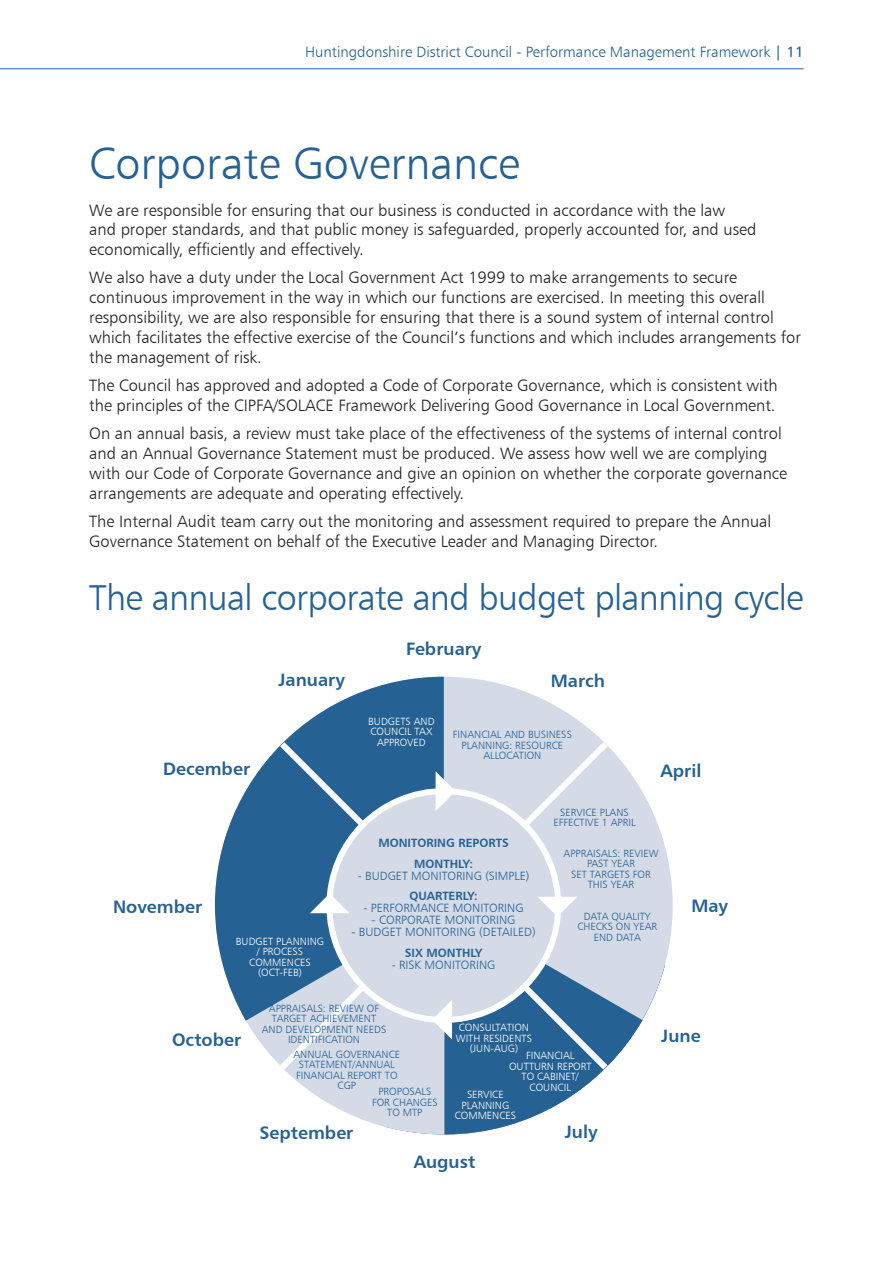
<style>
.page{position:relative;width:893px;height:1263px;background:#fff}
.page>*{position:absolute;margin:0;border:0;box-sizing:border-box;transform-origin:0 0}
.t1{font:45px "Humanist 777 BT Light B";color:#266194}
.t2{font:36px "Humanist 777 BT Light B";letter-spacing:-.02em;color:#266194}
.t3{font:18px "Humanist 777 BT Bold B";color:#266194}
.t4{font:16.5px/19.8px "Humanist 777 BT Light B";color:#231f20}
.t5{font:15px "Humanist 777 BT Light B";color:#266194}
.t6{font:12px "Humanist 777 BT Light B";color:#266194}
.t7{font:12px/20.5px "Humanist 777 BT Bold B";color:#266194;text-align:center}
.t8{font:10.5px/10.5px "Humanist 777 BT Light B";color:#266194;text-align:center}
.t9{font:10.5px/10.5px "Humanist 777 BT Light B";color:#fff;text-align:center}
.s1{font-family:"Humanist 777 BT Roman B"}
</style>
<div class="page">
<hr style="left:0;top:68px;width:804px;height:1px;background:#266194">
<div style="left:215px;top:677px;width:458px;height:457px;background:#d4dae6;border-radius:50%"></div>
<svg style="left:215px;top:677px;width:229px;height:344px;fill:#266194"></svg>
<svg style="left:274px;top:736px;width:337px;height:340px"></svg>
<div style="left:329px;top:791px;width:229px;height:229px;background:#d4dae6;border-radius:50%"></div>
<svg style="left:436px;top:771px;width:19px;height:40px"></svg>
<svg style="left:538px;top:897px;width:39px;height:20px"></svg>
<svg style="left:432px;top:963px;width:211px;height:171px"></svg>
<svg style="left:310px;top:893px;width:39px;height:20px"></svg>
<p class="t5" style="left:305px;top:42px;width:500px">Huntingdonshire District Council - Performance Management Framework <span class="s1">| 11</span></p>
<h1 class="t1" style="left:89px;top:135px;width:432px">Corporate Governance</h1>
<p class="t4" style="left:89px;top:200px;width:669px">We are responsible for ensuring that our business is conducted in accordance with the law<br>and proper standards, and that public money is safeguarded, properly accounted for, and used economically, efficiently and effectively.</p>
<p class="t4" style="left:89px;top:268px;width:713px">We also have a duty under the Local Government Act 1999 to make arrangements to secure continuous improvement in the way in which our functions are exercised. In meeting this overall responsibility, we are also responsible for ensuring that there is a sound system of internal control which facilitates the effective exercise of the Council’s functions and which includes arrangements for the management of risk.</p>
<p class="t4" style="left:89px;top:375px;width:690px">The Council has approved and adopted a Code of Corporate Governance, which is consistent with the principles of the CIPFA/SOLACE Framework Delivering Good Governance in Local Government.</p>
<p class="t4" style="left:89px;top:423px;width:699px">On an annual basis, a review must take place of the effectiveness of the systems of internal control and an Annual Governance Statement must be produced. We assess how well we are complying with our Code of Corporate Governance and give an opinion on whether the corporate governance arrangements are adequate and operating effectively.</p>
<p class="t4" style="left:89px;top:511px;width:683px">The Internal Audit team carry out the monitoring and assessment required to prepare the Annual<br>Governance Statement on behalf of the Executive Leader and Managing Director.</p>
<h2 class="t2" style="left:89px;top:575px;width:716px">The annual corporate and budget planning cycle</h2>
<p class="t3" style="left:406px;top:637px;width:77px">February</p>
<p class="t3" style="left:551px;top:669px;width:56px">March</p>
<p class="t3" style="left:279px;top:668px;width:68px">January</p>
<p class="t3" style="left:163px;top:757px;width:88px">December</p>
<p class="t3" style="left:113px;top:895px;width:91px">November</p>
<p class="t9" style="left:236px;top:935px;width:90px">BUDGET PLANNING / PROCESS<br>COMMENCES (OCT-FEB)</p>
<p class="t9" style="left:368px;top:715px;width:68px">BUDGETS AND<br>COUNCIL TAX<br>APPROVED</p>
<p class="t8" style="left:453px;top:729px;width:120px">FINANCIAL AND BUSINESS<br>PLANNING: RESOURCE<br>ALLOCATION</p>
<p class="t8" style="left:553px;top:806px;width:84px">SERVICE PLANS<br>EFFECTIVE 1 APRIL</p>
<p class="t3" style="left:661px;top:759px;width:42px">April</p>
<p class="t7" style="left:378px;top:833px;width:132px">MONITORING REPORTS<br>MONTHLY:</p>
<p class="t6" style="left:358px;top:868px;width:173px">- BUDGET MONITORING (SIMPLE)</p>
<p class="t7" style="left:410px;top:886px;width:70px">QUARTERLY:</p>
<p class="t6" style="left:363px;top:901px;width:162px">- PERFORMANCE MONITORING</p>
<p class="t6" style="left:372px;top:913px;width:145px">- CORPORATE MONITORING</p>
<p class="t6" style="left:352px;top:925px;width:186px">- BUDGET MONITORING (DETAILED)</p>
<p class="t7" style="left:405px;top:942px;width:79px">SIX MONTHLY</p>
<p class="t6" style="left:392px;top:957px;width:105px">- RISK MONITORING</p>
<p class="t8" style="left:564px;top:848px;width:96px">APPRAISALS: REVIEW<br>PAST YEAR<br>SET TARGETS FOR<br>THIS YEAR</p>
<p class="t8" style="left:577px;top:911px;width:81px">DATA QUALITY<br>CHECKS ON YEAR<br>END DATA</p>
<p class="t3" style="left:691px;top:895px;width:38px">May</p>
<p class="t3" style="left:172px;top:1028px;width:71px">October</p>
<p class="t8" style="left:262px;top:1003px;width:126px">APPRAISALS: REVIEW OF<br>TARGET ACHIEVEMENT<br>AND DEVELOPMENT NEEDS<br>IDENTIFICATION</p>
<p class="t8" style="left:293px;top:1049px;width:108px">ANNUAL GOVERNANCE<br>STATEMENT/ANNUAL<br>FINANCIAL REPORT TO<br>CGP</p>
<p class="t8" style="left:372px;top:1086px;width:67px">PROPOSALS<br>FOR CHANGES<br>TO MTP</p>
<p class="t3" style="left:260px;top:1121px;width:95px">September</p>
<p class="t9" style="left:456px;top:1022px;width:77px">CONSULTATION<br>WITH RESIDENTS (JUN-AUG)</p>
<p class="t9" style="left:509px;top:1050px;width:84px">FINANCIAL<br>OUTTURN REPORT<br>TO CABINET/<br>COUNCIL</p>
<p class="t9" style="left:455px;top:1089px;width:63px">SERVICE<br>PLANNING<br>COMMENCES</p>
<p class="t3" style="left:565px;top:1120px;width:34px">July</p>
<p class="t3" style="left:414px;top:1150px;width:63px">August</p>
<p class="t3" style="left:661px;top:1025px;width:41px">June</p>
</div>
